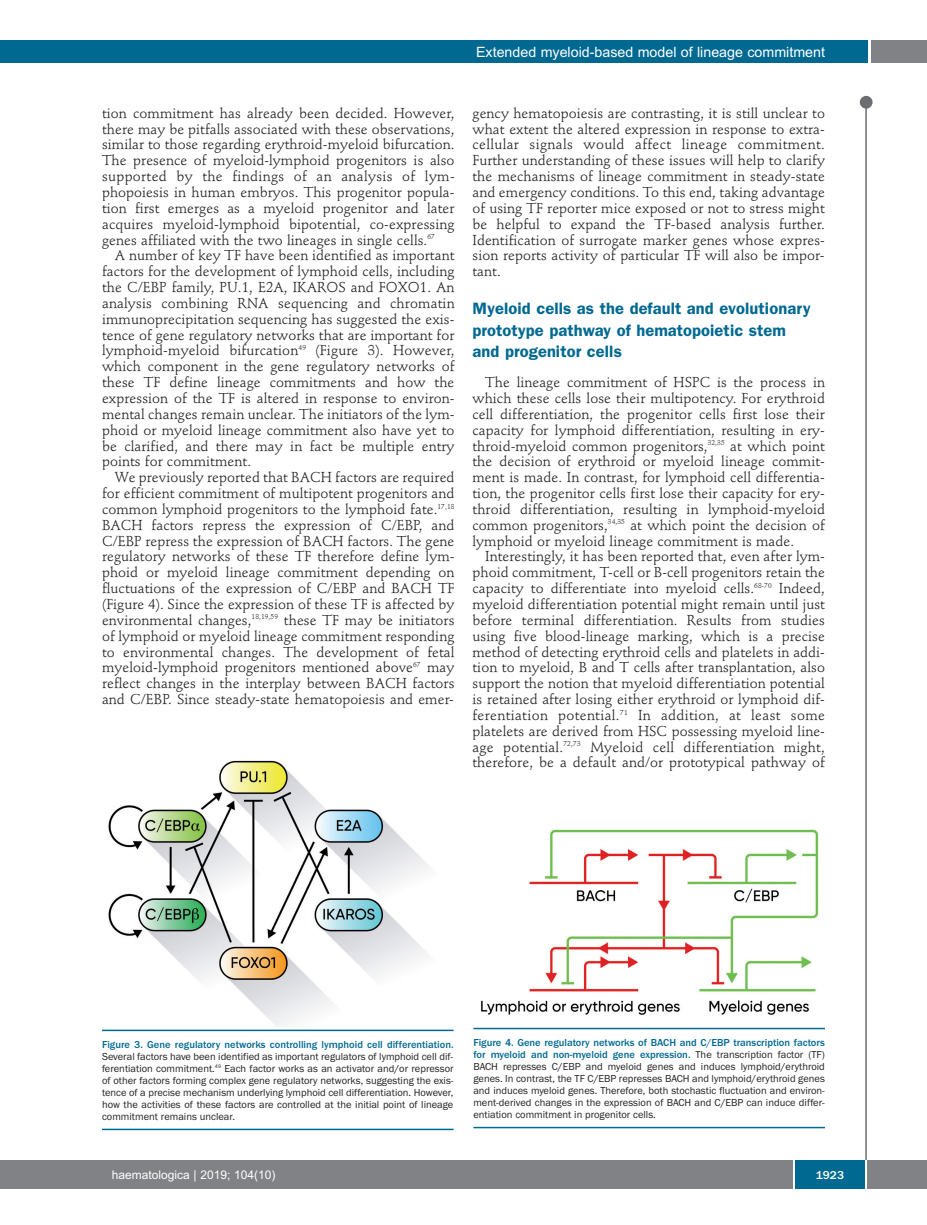
<style>
.page{position:relative;width:927px;height:1225px;background:#fff}
.page>*{position:absolute;margin:0;border:0;box-sizing:border-box;transform-origin:0 0}
.t1{font:600 16.5px/21.6px "Franklin Gothic";letter-spacing:.005em;color:#006991}
.t2{font:14.25px/15.9px "Stempel Schneidler";letter-spacing:.005em;color:#231f20;text-align:justify}
.t3{font:14.25px "Arial";color:#fff}
.t4{font:12px "Arial";color:#fff}
.t5{font:500 12px "Franklin Gothic";color:#fff}
.t6{font:10.5px/12px "Franklin Gothic";color:#231f20;text-align:justify}
.t7{font:500 10.5px "Franklin Gothic";color:#006991}
.s1{font-weight:500;color:#006991}
</style>
<div class="page">
<div style="left:860px;top:96px;width:12px;height:13px;background:#6c6d70;border-radius:50%"></div>
<hr style="left:865px;top:98px;width:2px;height:1062px;background:#6c6d70">
<div style="left:871px;top:40px;width:56px;height:22px;background:#808285"></div>
<div style="left:18px;top:40px;width:849px;height:22px;background:#006991"></div>
<div style="left:17px;top:1160px;width:910px;height:28px;background:#808285"></div>
<div style="left:795px;top:1160px;width:70px;height:28px;background:#006991"></div>
<hr style="left:793px;top:1160px;width:2px;height:28px;background:#fff">
<hr style="left:865px;top:1160px;width:2px;height:28px;background:#fff">
<div style="left:0;top:40px;width:19px;height:22px;background:#006991"></div>
<div style="left:0;top:1160px;width:18px;height:28px;background:#808285"></div>
<img style="left:108px;top:760px;width:322px;height:266px">
<hr style="left:102px;top:1029px;width:352px;height:2px;background:#006991">
<hr style="left:102px;top:1128px;width:352px;height:2px;background:#006991">
<img style="left:481px;top:829px;width:338px;height:186px">
<hr style="left:473px;top:1027px;width:352px;height:2px;background:#006991">
<hr style="left:473px;top:1126px;width:352px;height:2px;background:#006991">
<p class="t3" style="left:476px;top:44px;width:350px">Extended myeloid-based model of lineage commitment</p>
<p class="t2" style="left:102px;top:106px;width:354px">tion commitment has already been decided. However, there may be pitfalls associated with these observations, similar to those regarding erythroid-myeloid bifurcation.<br>The presence of myeloid-lymphoid progenitors is also supported by the findings of an analysis of lym&shy;phopoiesis in human embryos. This progenitor popula&shy;tion first emerges as a myeloid progenitor and later acquires myeloid-lymphoid bipotential, co-expressing genes affiliated with the two lineages in single cells.<sup>67</sup></p>
<p class="t2" style="left:102px;top:249px;width:354px;text-indent:13px">A number of key TF have been identified as important factors for the development of lymphoid cells, including the C/EBP family, PU.1, E2A, IKAROS and FOXO1. An analysis combining RNA sequencing and chromatin immunoprecipitation sequencing has suggested the exis&shy;tence of gene regulatory networks that are important for lymphoid-myeloid bifurcation<sup>49</sup> (Figure 3). However, which component in the gene regulatory networks of these TF define lineage commitments and how the expression of the TF is altered in response to environ&shy;mental changes remain unclear. The initiators of the lym&shy;phoid or myeloid lineage commitment also have yet to be clarified, and there may in fact be multiple entry points for commitment.</p>
<p class="t2" style="left:102px;top:471px;width:354px;text-indent:13px">We previously reported that BACH factors are required for efficient commitment of multipotent progenitors and common lymphoid progenitors to the lymphoid fate.<sup>17,18<br></sup>BACH factors repress the expression of C/EBP, and C/EBP repress the expression of BACH factors. The gene regulatory networks of these TF therefore define lym&shy;phoid or myeloid lineage commitment depending on fluctuations of the expression of C/EBP and BACH TF (Figure 4). Since the expression of these TF is affected by environmental changes,<sup>18,19,59</sup> these TF may be initiators of lymphoid or myeloid lineage commitment responding to environmental changes. The development of fetal myeloid-lymphoid progenitors mentioned above<sup>67</sup> may reflect changes in the interplay between BACH factors and C/EBP. Since steady-state hematopoiesis and emer-</p>
<p class="t2" style="left:472px;top:106px;width:354px">gency hematopoiesis are contrasting, it is still unclear to what extent the altered expression in response to extra&shy;cellular signals would affect lineage commitment.<br>Further understanding of these issues will help to clarify the mechanisms of lineage commitment in steady-state and emergency conditions. To this end, taking advantage of using TF reporter mice exposed or not to stress might be helpful to expand the TF-based analysis further.<br>Identification of surrogate marker genes whose expres&shy;sion reports activity of particular TF will also be impor&shy;tant.</p>
<p class="t1" style="left:472px;top:299px;width:340px">Myeloid cells as the default and evolutionary prototype pathway of hematopoietic stem and progenitor cells</p>
<p class="t2" style="left:472px;top:376px;width:354px;text-indent:13px">The lineage commitment of HSPC is the process in which these cells lose their multipotency. For erythroid cell differentiation, the progenitor cells first lose their capacity for lymphoid differentiation, resulting in ery&shy;throid-myeloid common progenitors,<sup>32,35</sup> at which point the decision of erythroid or myeloid lineage commit&shy;ment is made. In contrast, for lymphoid cell differentia&shy;tion, the progenitor cells first lose their capacity for ery&shy;throid differentiation, resulting in lymphoid-myeloid common progenitors,<sup>34,35</sup> at which point the decision of lymphoid or myeloid lineage commitment is made.</p>
<p class="t2" style="left:472px;top:550px;width:354px;text-indent:13px">Interestingly, it has been reported that, even after lym&shy;phoid commitment, T-cell or B-cell progenitors retain the capacity to differentiate into myeloid cells.<sup>68-70</sup> Indeed, myeloid differentiation potential might remain until just before terminal differentiation. Results from studies using five blood-lineage marking, which is a precise method of detecting erythroid cells and platelets in addi&shy;tion to myeloid, B and T cells after transplantation, also support the notion that myeloid differentiation potential is retained after losing either erythroid or lymphoid dif&shy;ferentiation potential.<sup>71</sup> In addition, at least some platelets are derived from HSC possessing myeloid line&shy;age potential.<sup>72,73</sup> Myeloid cell differentiation might, therefore, be a default and/or prototypical pathway of</p>
<p class="t7" style="left:102px;top:1038px;width:353px">Figure 3. Gene regulatory networks controlling lymphoid cell differentiation.</p>
<p class="t6" style="left:102px;top:1050px;width:353px">Several factors have been identified as important regulators of lymphoid cell dif&shy;ferentiation commitment.<sup>49</sup> Each factor works as an activator and/or repressor of other factors forming complex gene regulatory networks, suggesting the exis&shy;tence of a precise mechanism underlying lymphoid cell differentiation. However, how the activities of these factors are controlled at the initial point of lineage commitment remains unclear.</p>
<p class="t6" style="left:473px;top:1036px;width:353px"><span class="s1">Figure 4. Gene regulatory networks of BACH and C/EBP transcription factors for myeloid and non-myeloid gene expression.</span> The transcription factor (TF)<br>BACH represses C/EBP and myeloid genes and induces lymphoid/erythroid genes. In contrast, the TF C/EBP represses BACH and lymphoid/erythroid genes and induces myeloid genes. Therefore, both stochastic fluctuation and environ&shy;ment-derived changes in the expression of BACH and C/EBP can induce differ&shy;entiation commitment in progenitor cells.</p>
<p class="t4" style="left:112px;top:1167px;width:165px">haematologica | 2019; 104(10)</p>
<p class="t5" style="left:816px;top:1167px;width:30px">1923</p>
</div>
